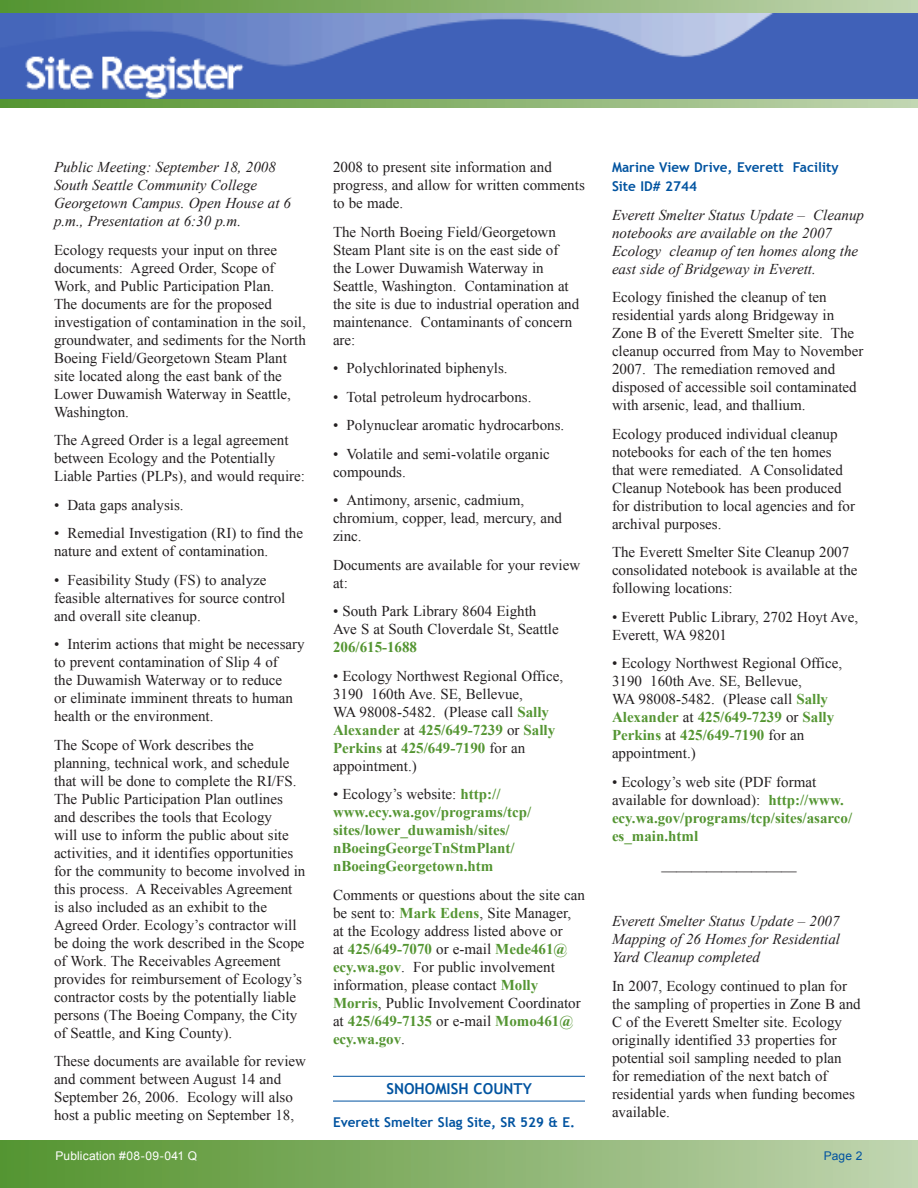
<style>
.page{position:relative;width:918px;height:1188px;background:#fff}
.page>*{position:absolute;margin:0;border:0;box-sizing:border-box;transform-origin:0 0}
.Body_Copy{font:15px/18px "Times New Roman";color:#231f20}
.Bullets{font:15px/18px "Times New Roman";color:#231f20}
.t1{font:italic 15px/18px "Times New Roman";color:#231f20}
.Bullets-2{font:700 15px/18px "Times New Roman";color:#549532}
.County_Subhead{font:700 15px "Trebuchet MS";color:#0153a0}
.County_Name_Add_BLUE{font:700 13.5px/19.5px "Trebuchet MS";color:#0153a0}
.PUB___Pg__s{font:12px "Arial";letter-spacing:.015em;color:#fff}
.PUB___Pg__s-2{font:12px "Arial";color:#0153a0}
.s1{font-weight:700;color:#549532}
.s2{font-weight:400;color:#231f20}
</style>
<div class="page">
<div style="left:0;top:1141px;width:918px;height:47px;background:linear-gradient(to right,#53922d,#c0d3af)"></div>
<svg style="left:0;top:0;width:918px;height:13px;background:#89b26d"></svg>
<svg style="left:0;top:99px;width:918px;height:9px;background:#89b26d"></svg>
<img style="left:0;top:13px;width:918px;height:86px">
<hr style="left:333px;top:1076px;width:252px;height:1px;background:#0153a0">
<hr style="left:333px;top:1101px;width:252px;height:1px;background:#0153a0">
<p class="t1" style="left:54px;top:158px;width:239px">Public Meeting: September 18, 2008<br>South Seattle Community College Georgetown Campus. Open House at 6 p.m., Presentation at 6:30 p.m.</p>
<p class="Body_Copy" style="left:54px;top:241px;width:253px">Ecology requests your input on three documents: Agreed Order, Scope of Work, and Public Participation Plan.<br>The documents are for the proposed investigation of contamination in the soil, groundwater, and sediments for the North Boeing Field/Georgetown Steam Plant site located along the east bank of the Lower Duwamish Waterway in Seattle, Washington.</p>
<p class="Body_Copy" style="left:54px;top:431px;width:252px">The Agreed Order is a legal agreement between Ecology and the Potentially<br>Liable Parties (PLPs), and would require:</p>
<p class="Body_Copy" style="left:54px;top:496px;width:131px">• Data gaps analysis.</p>
<p class="Body_Copy" style="left:54px;top:524px;width:251px">• Remedial Investigation (RI) to find the nature and extent of contamination.</p>
<p class="Body_Copy" style="left:54px;top:571px;width:233px">• Feasibility Study (FS) to analyze feasible alternatives for source control and overall site cleanup.</p>
<p class="Body_Copy" style="left:54px;top:635px;width:252px">• Interim actions that might be necessary to prevent contamination of Slip 4 of<br>the Duwamish Waterway or to reduce<br>or eliminate imminent threats to human health or the environment.</p>
<p class="Body_Copy" style="left:54px;top:736px;width:253px">The Scope of Work describes the planning, technical work, and schedule that will be done to complete the RI/FS.<br>The Public Participation Plan outlines and describes the tools that Ecology<br>will use to inform the public about site activities, and it identifies opportunities for the community to become involved in this process. A Receivables Agreement is also included as an exhibit to the Agreed Order. Ecology’s contractor will be doing the work described in the Scope of Work. The Receivables Agreement provides for reimbursement of Ecology’s contractor costs by the potentially liable persons (The Boeing Company, the City of Seattle, and King County).</p>
<p class="Body_Copy" style="left:54px;top:1052px;width:254px">These documents are available for review and comment between August 14 and September 26, 2006. Ecology will also host a public meeting on September 18,</p>
<p class="Body_Copy" style="left:333px;top:158px;width:253px">2008 to present site information and progress, and allow for written comments to be made.</p>
<p class="Body_Copy" style="left:333px;top:223px;width:248px">The North Boeing Field/Georgetown<br>Steam Plant site is on the east side of the Lower Duwamish Waterway in<br>Seattle, Washington. Contamination at the site is due to industrial operation and maintenance. Contaminants of concern are:</p>
<p class="Body_Copy" style="left:333px;top:359px;width:176px">• Polychlorinated biphenyls.</p>
<p class="Body_Copy" style="left:333px;top:388px;width:200px">• Total petroleum hydrocarbons.</p>
<p class="Body_Copy" style="left:333px;top:416px;width:233px">• Polynuclear aromatic hydrocarbons.</p>
<p class="Body_Copy" style="left:333px;top:445px;width:218px">• Volatile and semi-volatile organic compounds.</p>
<p class="Body_Copy" style="left:333px;top:491px;width:231px">• Antimony, arsenic, cadmium, chromium, copper, lead, mercury, and zinc.</p>
<p class="Body_Copy" style="left:333px;top:556px;width:249px">Documents are available for your review at:</p>
<p class="Bullets" style="left:333px;top:602px;width:227px">• South Park Library 8604 Eighth<br>Ave S at South Cloverdale St, Seattle<br><span class="s1">206/615-1688</span></p>
<p class="Bullets" style="left:333px;top:667px;width:232px">• Ecology Northwest Regional Office,<br>3190 160th Ave. SE, Bellevue,<br>WA 98008-5482. (Please call <span class="s1">Sally<br>Alexander</span> at <span class="s1">425/649-7239</span> or <span class="s1">Sally<br>Perkins</span> at <span class="s1">425/649-7190</span> for an appointment.)</p>
<p class="Bullets-2" style="left:333px;top:785px;width:200px"><span class="s2">• Ecology’s website:</span> http:// www.ecy.wa.gov/programs/tcp/ sites/lower_duwamish/sites/ nBoeingGeorgeTnStmPlant/ nBoeingGeorgetown.htm</p>
<p class="Bullets" style="left:333px;top:886px;width:253px">Comments or questions about the site can be sent to: <span class="s1">Mark Edens</span>, Site Manager, at the Ecology address listed above or<br>at <span class="s1">425/649-7070</span> or e-mail <span class="s1">Mede461@ ecy.wa.gov</span>. For public involvement information, please contact <span class="s1">Molly Morris</span>, Public Involvement Coordinator at <span class="s1">425/649-7135</span> or e-mail <span class="s1">Momo461@ ecy.wa.gov</span>.</p>
<p class="County_Subhead" style="left:386px;top:1079px;width:147px">Snohomish County</p>
<p class="County_Name_Add_BLUE" style="left:333px;top:1112px;width:244px">Everett Smelter Slag Site, SR 529 &amp; E.</p>
<p class="County_Name_Add_BLUE" style="left:612px;top:157px;width:228px">Marine View Drive, Everett Facility<br>Site ID# 2744</p>
<p class="t1" style="left:612px;top:206px;width:254px">Everett Smelter Status Update – Cleanup notebooks are available on the 2007<br>Ecology cleanup of ten homes along the east side of Bridgeway in Everett.</p>
<p class="Body_Copy" style="left:612px;top:288px;width:253px">Ecology finished the cleanup of ten residential yards along Bridgeway in Zone B of the Everett Smelter site. The cleanup occurred from May to November 2007. The remediation removed and disposed of accessible soil contaminated with arsenic, lead, and thallium.</p>
<p class="Body_Copy" style="left:612px;top:425px;width:245px">Ecology produced individual cleanup notebooks for each of the ten homes that were remediated. A Consolidated Cleanup Notebook has been produced for distribution to local agencies and for archival purposes.</p>
<p class="Body_Copy" style="left:612px;top:543px;width:247px">The Everett Smelter Site Cleanup 2007 consolidated notebook is available at the following locations:</p>
<p class="Bullets" style="left:612px;top:608px;width:248px">• Everett Public Library, 2702 Hoyt Ave,<br>Everett, WA 98201</p>
<p class="Bullets" style="left:612px;top:654px;width:232px">• Ecology Northwest Regional Office,<br>3190 160th Ave. SE, Bellevue,<br>WA 98008-5482. (Please call <span class="s1">Sally<br>Alexander</span> at <span class="s1">425/649-7239</span> or <span class="s1">Sally<br>Perkins</span> at <span class="s1">425/649-7190</span> for an appointment.)</p>
<p class="Bullets-2" style="left:612px;top:773px;width:242px"><span class="s2">• Ecology’s web site (PDF format available for download):</span> http://www. ecy.wa.gov/programs/tcp/sites/asarco/ es_main.html</p>
<p class="Bullets" style="left:662px;top:855px;width:136px">__________________</p>
<p class="t1" style="left:612px;top:912px;width:230px;text-align:justify">Everett Smelter Status Update – 2007<br>Mapping of 26 Homes for Residential Yard Cleanup completed</p>
<p class="Body_Copy" style="left:612px;top:977px;width:250px">In 2007, Ecology continued to plan for the sampling of properties in Zone B and C of the Everett Smelter site. Ecology originally identified 33 properties for potential soil sampling needed to plan for remediation of the next batch of residential yards when funding becomes available.</p>
<p class="PUB___Pg__s" style="left:56px;top:1148px;width:143px">Publication #08-09-041 Q</p>
<p class="PUB___Pg__s-2" style="left:824px;top:1148px;width:40px">Page 2</p>
</div>
